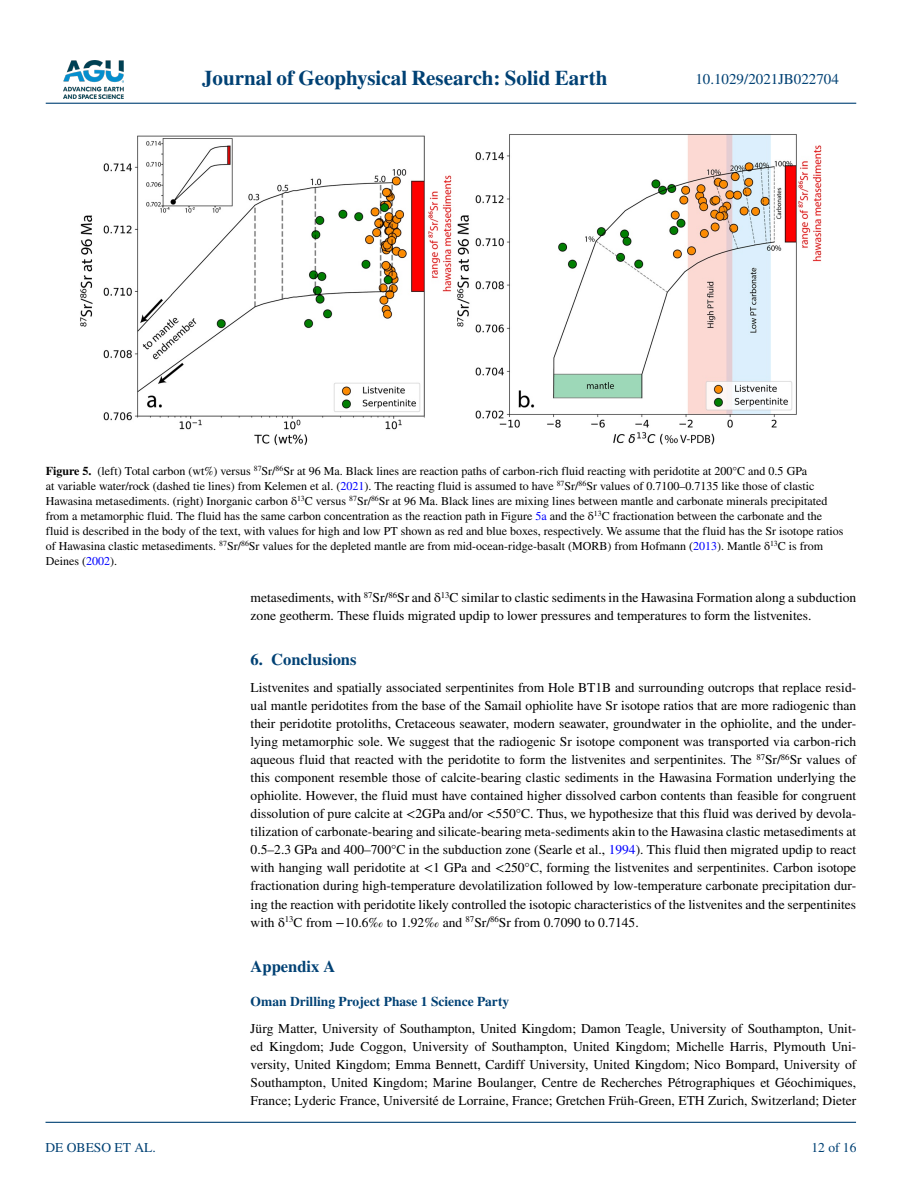
<style>
.page{position:relative;width:902px;height:1183px;background:#fff}
.page>*{position:absolute;margin:0;border:0;box-sizing:border-box;transform-origin:0 0}
.t1{font:700 21px "STIX";color:#004174}
.t2{font:700 16.5px "STIX";color:#004174}
.t3{font:15px "STIX";color:#004174}
.t4{font:13.5px/18px "STIX";color:#000;text-align:justify}
.t5{font:700 13.5px "STIX";color:#004174}
.t6{font:13.5px "STIX";color:#004174}
.t7{font:12px/15px "STIX";color:#000}
.s1{font-weight:700}
.s2{color:#00f}
</style>
<div class="page">
<img style="left:63px;top:60px;width:60px;height:39px">
<hr style="left:46px;top:103px;width:810px;height:1px;background:#004174">
<hr style="left:45px;top:1121px;width:810px;height:1px;background:#004174">
<img style="left:80px;top:134px;width:741px;height:312px">
<h1 class="t1" style="left:202px;top:66px;width:407px">Journal of Geophysical Research: Solid Earth</h1>
<p class="t3" style="left:695px;top:69px;width:145px">10.1029/2021JB022704</p>
<p class="t7" style="left:46px;top:464px;width:799px"><span class="s1">Figure 5.</span> (left) Total carbon (wt%) versus <sup>87</sup>Sr/<sup>86</sup>Sr at 96 Ma. Black lines are reaction paths of carbon-rich fluid reacting with peridotite at 200°C and 0.5 GPa<br>at variable water/rock (dashed tie lines) from Kelemen et al. (<span class="s2">2021</span>). The reacting fluid is assumed to have <sup>87</sup>Sr/<sup>86</sup>Sr values of 0.7100–0.7135 like those of clastic Hawasina metasediments. (right) Inorganic carbon δ<sup>13</sup>C versus <sup>87</sup>Sr/<sup>86</sup>Sr at 96 Ma. Black lines are mixing lines between mantle and carbonate minerals precipitated from a metamorphic fluid. The fluid has the same carbon concentration as the reaction path in Figure <span class="s2">5a</span> and the δ<sup>13</sup>C fractionation between the carbonate and the fluid is described in the body of the text, with values for high and low PT shown as red and blue boxes, respectively. We assume that the fluid has the Sr isotope ratios of Hawasina clastic metasediments. <sup>87</sup>Sr/<sup>86</sup>Sr values for the depleted mantle are from mid-ocean-ridge-basalt (MORB) from Hofmann (<span class="s2">2013</span>). Mantle δ<sup>13</sup>C is from Deines (<span class="s2">2002</span>).</p>
<p class="t6" style="left:45px;top:1138px;width:112px">DE OBESO ET AL.</p>
<p class="t4" style="left:250px;top:589px;width:607px">metasediments, with <sup>87</sup>Sr/<sup>86</sup>Sr and δ<sup>13</sup>C similar to clastic sediments in the Hawasina Formation along a subduction zone geotherm. These fluids migrated updip to lower pressures and temperatures to form the listvenites.</p>
<p class="t2" style="left:250px;top:649px;width:107px">6. Conclusions</p>
<p class="t4" style="left:250px;top:679px;width:607px">Listvenites and spatially associated serpentinites from Hole BT1B and surrounding outcrops that replace resid&shy;ual mantle peridotites from the base of the Samail ophiolite have Sr isotope ratios that are more radiogenic than their peridotite protoliths, Cretaceous seawater, modern seawater, groundwater in the ophiolite, and the under&shy;lying metamorphic sole. We suggest that the radiogenic Sr isotope component was transported via carbon-rich aqueous fluid that reacted with the peridotite to form the listvenites and serpentinites. The <sup>87</sup>Sr/<sup>86</sup>Sr values of this component resemble those of calcite-bearing clastic sediments in the Hawasina Formation underlying the ophiolite. However, the fluid must have contained higher dissolved carbon contents than feasible for congruent dissolution of pure calcite at &lt;2GPa and/or &lt;550°C. Thus, we hypothesize that this fluid was derived by devola&shy;tilization of carbonate-bearing and silicate-bearing meta-sediments akin to the Hawasina clastic metasediments at 0.5–2.3 GPa and 400–700°C in the subduction zone (Searle et al., <span class="s2">1994</span>). This fluid then migrated updip to react with hanging wall peridotite at &lt;1 GPa and &lt;250°C, forming the listvenites and serpentinites. Carbon isotope fractionation during high-temperature devolatilization followed by low-temperature carbonate precipitation dur&shy;ing the reaction with peridotite likely controlled the isotopic characteristics of the listvenites and the serpentinites with δ<sup>13</sup>C from −10.6‰ to 1.92‰ and <sup>87</sup>Sr/<sup>86</sup>Sr from 0.7090 to 0.7145.</p>
<p class="t2" style="left:250px;top:955px;width:86px">Appendix A</p>
<p class="t5" style="left:250px;top:993px;width:260px">Oman Drilling Project Phase 1 Science Party</p>
<p class="t4" style="left:250px;top:1020px;width:607px">Jürg Matter, University of Southampton, United Kingdom; Damon Teagle, University of Southampton, Unit&shy;ed Kingdom; Jude Coggon, University of Southampton, United Kingdom; Michelle Harris, Plymouth Uni&shy;versity, United Kingdom; Emma Bennett, Cardiff University, United Kingdom; Nico Bompard, University of Southampton, United Kingdom; Marine Boulanger, Centre de Recherches Pétrographiques et Géochimiques, France; Lyderic France, Université de Lorraine, France; Gretchen Früh-Green, ETH Zurich, Switzerland; Dieter</p>
<p class="t6" style="left:811px;top:1138px;width:46px">12 of 16</p>
</div>
